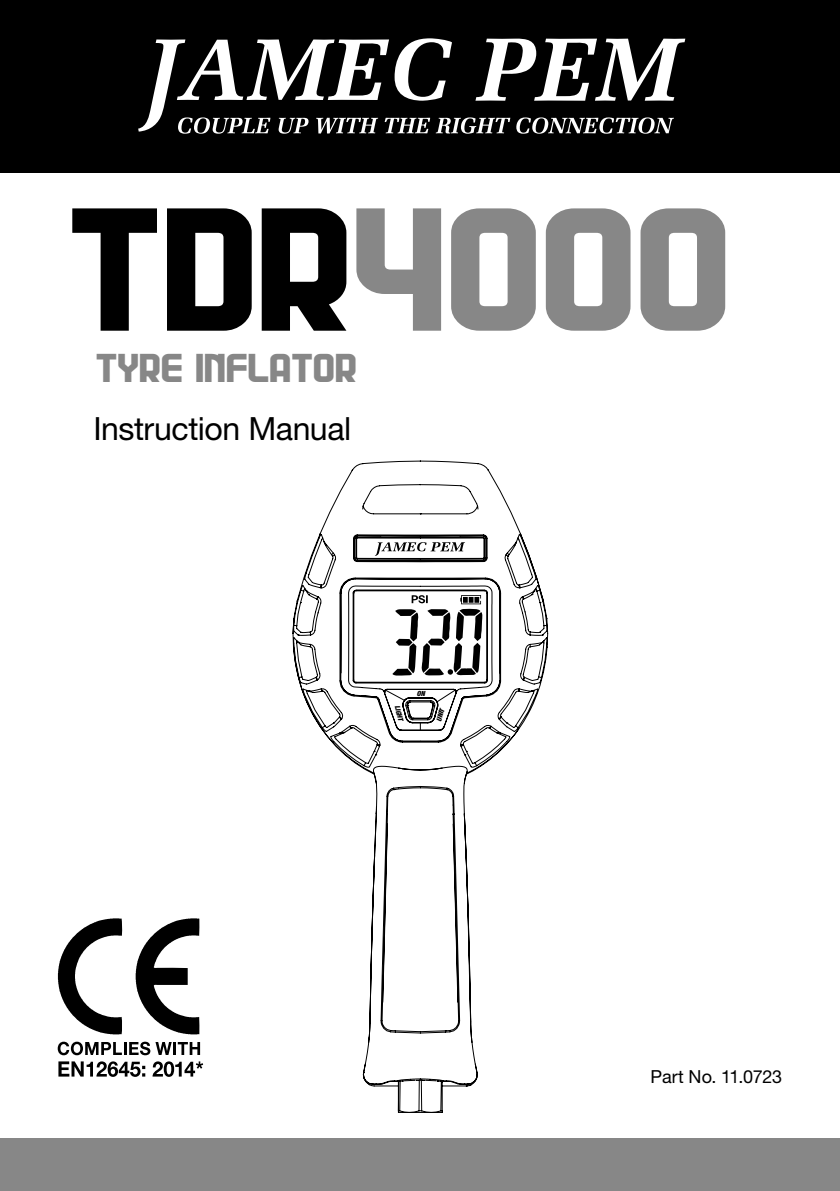
<style>
.page{position:relative;width:840px;height:1191px;background:#fff}
.page>*{position:absolute;margin:0;border:0;box-sizing:border-box;transform-origin:0 0}
.t1{font:155.4px "A25 SQUANOVA";letter-spacing:-.04em;color:#878787;scale:1.15 1}
.t2{font:35.8px "A25 SQUANOVA";letter-spacing:-.04em;color:#878787;scale:1.15 1}
.t3{font:32px "Helvetica Neue LT Std";letter-spacing:-.015em;color:#000}
.t4{font:18px "Helvetica Neue LT Std";letter-spacing:-.015em;color:#000}
.t5{font:italic 900 condensed 7px "Helvetica Neue";color:#000}
.s1{color:#000}
</style>
<div class="page">
<div style="left:0;top:0;width:839px;height:172px;background:#000"></div>
<svg style="left:138px;top:38px;width:547px;height:96px"></svg>
<div style="left:0;top:1138px;width:839px;height:53px;background:#878787"></div>
<svg style="left:58px;top:1041px;width:142px;height:14px"></svg>
<svg style="left:58px;top:1061px;width:87px;height:16px"></svg>
<svg style="left:152px;top:1061px;width:51px;height:15px"></svg>
<svg style="left:136px;top:918px;width:63px;height:116px"></svg>
<svg style="left:58px;top:918px;width:64px;height:116px"></svg>
<svg style="left:292px;top:460px;width:256px;height:653px"></svg>
<svg style="left:392px;top:594px;width:90px;height:82px"></svg>
<svg style="left:384px;top:689px;width:22px;height:12px"></svg>
<svg style="left:435px;top:689px;width:21px;height:14px"></svg>
<svg style="left:374px;top:542px;width:91px;height:14px"></svg>
<h1 class="t1" style="left:72px;top:186px;width:584px"><span class="s1">TDR</span>4OOO</h1>
<p class="t2" style="left:97px;top:348px;width:230px">tyre INFLATOR</p>
<p class="t3" style="left:93px;top:409px;width:259px">Instruction Manual</p>
<p class="t5" style="left:416px;top:688px;width:12px">ON</p>
<p class="t5" style="left:402px;top:703px;width:18px;rotate:76deg">LIGHT</p>
<p class="t5" style="left:433px;top:720px;width:15px;rotate:-75deg">UNIT</p>
<p class="t4" style="left:650px;top:1066px;width:133px">Part No. 11.0723</p>
</div>
